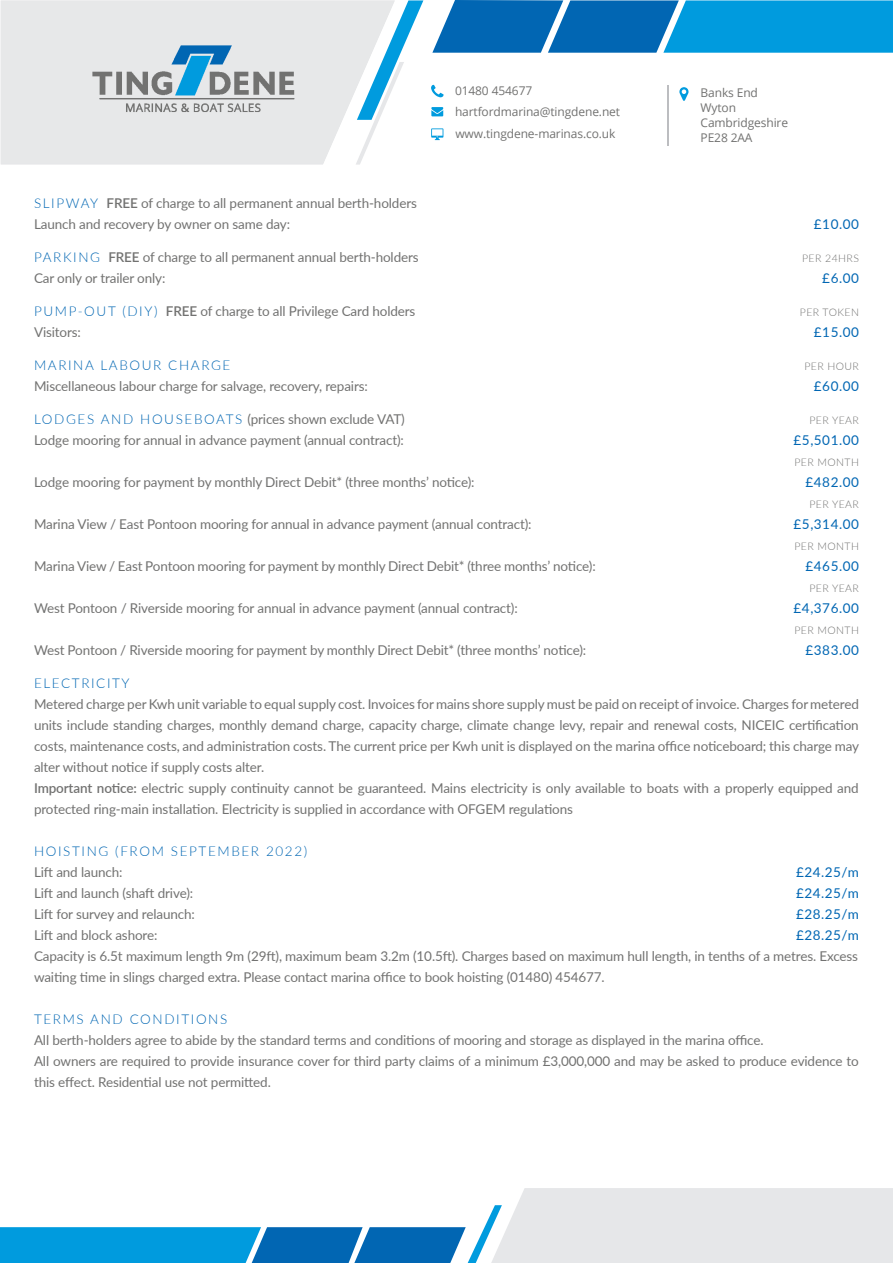
<style>
.page{position:relative;width:893px;height:1263px;background:#fff}
.page>*{position:absolute;margin:0;border:0;box-sizing:border-box;transform-origin:0 0}
.t1{font:13.5px/21px "Lato";letter-spacing:-.01em;color:#727271}
.t2{font:13.5px "Lato";letter-spacing:.04em;color:#0166b3}
.t3{font:300 13.5px "Lato";letter-spacing:.12em;color:#0166b3}
.t4{font:12px/15px "Open Sans";letter-spacing:-.01em;color:#727271}
.t5{font:300 10.5px "Lato";letter-spacing:.04em;color:#727271}
.s1{font-weight:300;color:#0166b3}
.s2{font-weight:600}
</style>
<div class="page">
<img style="left:1px;top:0;width:355px;height:164px">
<svg style="left:679px;top:87px;width:9px;height:14px"></svg>
<hr style="left:667px;top:86px;width:2px;height:60px;background:#bcbdc0">
<svg style="left:431px;top:85px;width:13px;height:12px"></svg>
<svg style="left:431px;top:107px;width:12px;height:9px"></svg>
<svg style="left:432px;top:0;width:461px;height:53px;background:#1189cc"></svg>
<svg style="left:356px;top:0;width:67px;height:165px"></svg>
<svg style="left:0;top:1188px;width:893px;height:75px"></svg>
<svg style="left:431px;top:128px;width:12px;height:12px"></svg>
<p class="t4" style="left:455px;top:79px;width:167px;line-height:21.5px">01480 454677 hartfordmarina@tingdene.net</p>
<p class="t4" style="left:701px;top:85px;width:89px">Banks End<br>Wyton<br>Cambridgeshire</p>
<p class="t4" style="left:455px;top:126px;width:162px">www.tingdene-marinas.co.uk</p>
<p class="t4" style="left:701px;top:130px;width:53px">PE28 2AA</p>
<p class="t1" style="left:34px;top:192px;width:384px"><span class="s1">SLIPWAY</span> <span class="s2">FREE</span> of charge to all permanent annual berth-holders</p>
<p class="t1" style="left:34px;top:213px;width:258px">Launch and recovery by owner on same day:</p>
<p class="t2" style="left:814px;top:214px;width:47px">£10.00</p>
<p class="t1" style="left:34px;top:246px;width:386px"><span class="s1">PARKING</span> <span class="s2">FREE</span> of charge to all permanent annual berth-holders</p>
<p class="t5" style="left:802px;top:250px;width:58px">PER 24HRS</p>
<p class="t1" style="left:34px;top:267px;width:133px">Car only or trailer only:</p>
<p class="t2" style="left:822px;top:268px;width:38px">£6.00</p>
<p class="t1" style="left:34px;top:300px;width:383px"><span class="s1">PUMP-OUT (DIY)</span> <span class="s2">FREE</span> of charge to all Privilege Card holders</p>
<p class="t5" style="left:800px;top:304px;width:61px">PER TOKEN</p>
<p class="t1" style="left:34px;top:321px;width:48px">Visitors:</p>
<p class="t2" style="left:814px;top:322px;width:47px">£15.00</p>
<p class="t3" style="left:34px;top:355px;width:198px">MARINA LABOUR CHARGE</p>
<p class="t5" style="left:804px;top:358px;width:56px">PER HOUR</p>
<p class="t1" style="left:34px;top:375px;width:335px">Miscellaneous labour charge for salvage, recovery, repairs:</p>
<p class="t2" style="left:814px;top:376px;width:47px">£60.00</p>
<p class="t1" style="left:34px;top:408px;width:372px"><span class="s1">LODGES AND HOUSEBOATS</span> (prices shown exclude VAT)</p>
<p class="t5" style="left:809px;top:412px;width:51px">PER YEAR</p>
<p class="t1" style="left:34px;top:429px;width:371px">Lodge mooring for annual in advance payment (annual contract):</p>
<p class="t2" style="left:794px;top:430px;width:67px">£5,501.00</p>
<p class="t5" style="left:794px;top:454px;width:66px">PER MONTH</p>
<p class="t1" style="left:34px;top:471px;width:442px">Lodge mooring for payment by monthly Direct Debit* (three months’ notice):</p>
<p class="t2" style="left:805px;top:472px;width:55px">£482.00</p>
<p class="t5" style="left:809px;top:496px;width:51px">PER YEAR</p>
<p class="t1" style="left:34px;top:513px;width:499px">Marina View / East Pontoon mooring for annual in advance payment (annual contract):</p>
<p class="t2" style="left:794px;top:514px;width:67px">£5,314.00</p>
<p class="t5" style="left:794px;top:538px;width:66px">PER MONTH</p>
<p class="t1" style="left:34px;top:555px;width:563px">Marina View / East Pontoon mooring for payment by monthly Direct Debit* (three months’ notice):</p>
<p class="t2" style="left:805px;top:556px;width:55px">£465.00</p>
<p class="t5" style="left:809px;top:580px;width:51px">PER YEAR</p>
<p class="t1" style="left:34px;top:597px;width:485px">West Pontoon / Riverside mooring for annual in advance payment (annual contract):</p>
<p class="t2" style="left:794px;top:598px;width:67px">£4,376.00</p>
<p class="t5" style="left:794px;top:622px;width:66px">PER MONTH</p>
<p class="t1" style="left:34px;top:639px;width:554px">West Pontoon / Riverside mooring for payment by monthly Direct Debit* (three months’ notice):</p>
<p class="t2" style="left:805px;top:640px;width:55px">£383.00</p>
<p class="t3" style="left:34px;top:673px;width:97px">ELECTRICITY</p>
<p class="t1" style="left:34px;top:693px;width:827px;text-align:justify">Metered charge per Kwh unit variable to equal supply cost. Invoices for mains shore supply must be paid on receipt of invoice. Charges for metered units include standing charges, monthly demand charge, capacity charge, climate change levy, repair and renewal costs, NICEIC certification costs, maintenance costs, and administration costs. The current price per Kwh unit is displayed on the marina office noticeboard; this charge may alter without notice if supply costs alter.</p>
<p class="t1" style="left:34px;top:777px;width:826px"><span class="s2">Important notice:</span> electric supply continuity cannot be guaranteed. Mains electricity is only available to boats with a properly equipped and protected ring-main installation. Electricity is supplied in accordance with OFGEM regulations</p>
<p class="t3" style="left:34px;top:841px;width:275px">HOISTING (FROM SEPTEMBER 2022)</p>
<p class="t1" style="left:34px;top:861px;width:90px">Lift and launch:</p>
<p class="t2" style="left:796px;top:862px;width:64px">£24.25/m</p>
<p class="t1" style="left:34px;top:882px;width:161px">Lift and launch (shaft drive):</p>
<p class="t2" style="left:796px;top:883px;width:64px">£24.25/m</p>
<p class="t1" style="left:34px;top:903px;width:162px">Lift for survey and relaunch:</p>
<p class="t2" style="left:796px;top:904px;width:64px">£28.25/m</p>
<p class="t1" style="left:34px;top:924px;width:125px">Lift and block ashore:</p>
<p class="t2" style="left:796px;top:925px;width:64px">£28.25/m</p>
<p class="t1" style="left:34px;top:945px;width:826px">Capacity is 6.5t maximum length 9m (29ft), maximum beam 3.2m (10.5ft). Charges based on maximum hull length, in tenths of a metres. Excess waiting time in slings charged extra. Please contact marina office to book hoisting (01480) 454677.</p>
<p class="t3" style="left:34px;top:1009px;width:195px">TERMS AND CONDITIONS</p>
<p class="t1" style="left:34px;top:1029px;width:731px">All berth-holders agree to abide by the standard terms and conditions of mooring and storage as displayed in the marina office.</p>
<p class="t1" style="left:34px;top:1050px;width:826px">All owners are required to provide insurance cover for third party claims of a minimum £3,000,000 and may be asked to produce evidence to this effect. Residential use not permitted.</p>
</div>
